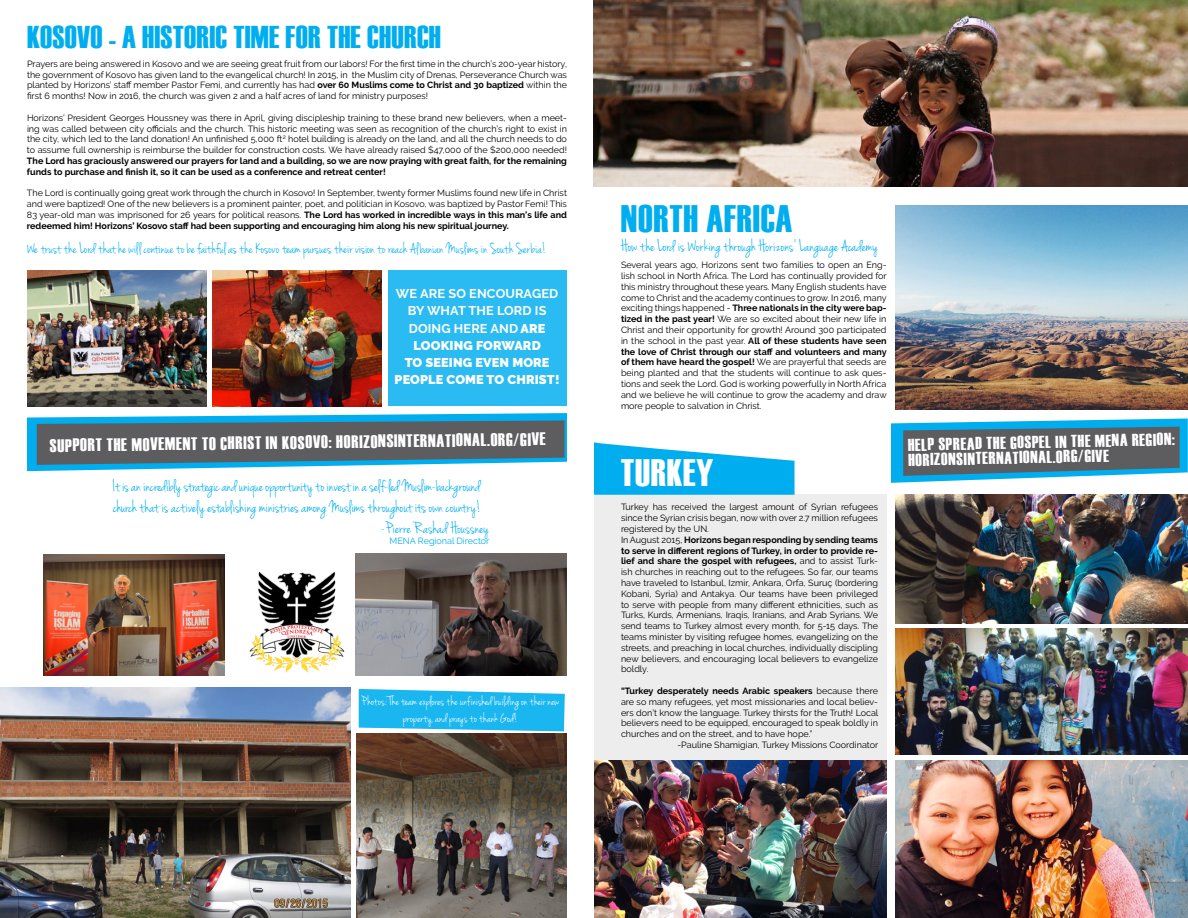
<style>
.page{position:relative;width:1188px;height:918px;background:#fff}
.page>*{position:absolute;margin:0;border:0;box-sizing:border-box;transform-origin:0 0}
.t1{font:38.25px "Haettenschweiler";color:#00aeef}
.t2{font:38.25px "Haettenschweiler";color:#fff}
.t3{font:31.5px "Haettenschweiler";color:#00aeef}
.t4{font:18px "Haettenschweiler";color:#fff}
.t5{font:17.25px "Jenna Sue";color:#00aeef}
.t6{font:17.25px "Haettenschweiler";color:#fff}
.t7{font:15.75px "Jenna Sue";color:#00aeef}
.t8{font:13.5px/16.2px "Jenna Sue";color:#fff;text-align:center}
.t9{font:900 12.75px "Raleway";letter-spacing:.01em;color:#fff}
.t10{font:700 12.75px "Raleway";letter-spacing:.01em;color:#fff}
.t11{font:9px/10.8px "Raleway";color:#000;text-align:justify}
.t12{font:700 9px/10.8px "Raleway";color:#000}
.t13{font:9px "Raleway";color:#00aeef}
.s1{font-weight:700}
.s2{font-weight:900}
.s3{font-weight:400}
</style>
<div class="page">
<img style="left:370px;top:554px;width:197px;height:121px">
<svg style="left:359px;top:689px;width:206px;height:42px;background:#2fbcf1"></svg>
<img style="left:27px;top:270px;width:180px;height:136px">
<img style="left:213px;top:270px;width:168px;height:136px">
<div style="left:388px;top:271px;width:179px;height:135px;background:#29bbf1"></div>
<img style="left:0;top:688px;width:350px;height:230px">
<img style="left:43px;top:554px;width:327px;height:121px">
<img style="left:357px;top:733px;width:209px;height:185px">
<div style="left:594px;top:495px;width:293px;height:266px;background:#ededee"></div>
<img style="left:896px;top:205px;width:292px;height:205px">
<img style="left:594px;top:0;width:594px;height:186px">
<img style="left:896px;top:629px;width:292px;height:125px">
<img style="left:896px;top:761px;width:292px;height:157px">
<img style="left:594px;top:761px;width:293px;height:157px">
<img style="left:896px;top:495px;width:292px;height:128px">
<svg style="left:594px;top:442px;width:201px;height:53px"></svg>
<svg style="left:891px;top:419px;width:297px;height:64px;background:#588496"></svg>
<svg style="left:27px;top:413px;width:540px;height:58px;background:#5b8292"></svg>
<h2 class="t3" style="left:27px;top:19px;width:14px">KOSOVO</h2>
<h2 class="t3" style="left:109px;top:19px;width:57px">- A HISTORIC</h2>
<h2 class="t3" style="left:233px;top:19px;width:159px">TIME FOR THE CHURCH</h2>
<p class="t11" style="left:27px;top:58px;width:542px">Prayers are being answered in Kosovo and we are seeing great fruit from our labors! For the first time in the church’s 200-year history, the government of Kosovo has given land to the evangelical church! In 2015, in the Muslim city of Drenas, Perseverance Church was planted by Horizons’ staff member Pastor Femi, and currently has had <span class="s1">over 60 Muslims come to Christ and 30 baptized</span> within the first 6 months! Now in 2016, the church was given 2 and a half acres of land for ministry purposes!</p>
<p class="t11" style="left:27px;top:112px;width:542px">Horizons’ President Georges Houssney was there in April, giving discipleship training to these brand new believers, when a meet&shy;ing was called between city officials and the church. This historic meeting was seen as recognition of the church’s right to exist in the city, which led to the land donation! An unfinished 5,000 ft<sup>2</sup> hotel building is already on the land, and all the church needs to do to assume full ownership is reimburse the builder for construction costs. We have already raised $47,000 of the $200,000 needed!</p>
<p class="t12" style="left:27px;top:155px;width:542px">The Lord has graciously answered our prayers for land and a building, so we are now praying with great faith, for the remaining funds to purchase and finish it, so it can be used as a conference and retreat center!</p>
<p class="t11" style="left:27px;top:188px;width:542px">The Lord is continually going great work through the church in Kosovo! In September, twenty former Muslims found new life in Christ and were baptized! One of the new believers is a prominent painter, poet, and politician in Kosovo, was baptized by Pastor Femi! This 83 year-old man was imprisoned for 26 years for political reasons. <span class="s1">The Lord has worked in incredible ways in this man’s life and redeemed him! Horizons’ Kosovo staff had been supporting and encouraging him along his new spiritual journey.</span></p>
<h3 class="t7" style="left:27px;top:239px;width:521px">We trust the Lord that he will continue to be faithful as the Kosovo team pursues their vision to reach Albanian Muslims in South Serbia!</h3>
<h3 class="t10" style="left:396px;top:286px;width:101px">We are so encou</h3>
<h3 class="t10" style="left:515px;top:286px;width:18px">rage</h3>
<h3 class="t10" style="left:549px;top:286px;width:11px">d</h3>
<h3 class="t10" style="left:408px;top:303px;width:30px">by what</h3>
<h3 class="t10" style="left:469px;top:303px;width:10px">the</h3>
<h3 class="t10" style="left:497px;top:303px;width:44px">Lord is</h3>
<h3 class="t10" style="left:409px;top:321px;width:138px">doi ng here and <span class="s2">ARE</span></h3>
<h3 class="t9" style="left:413px;top:338px;width:129px">LOOKING FORWARD</h3>
<h3 class="t9" style="left:405px;top:355px;width:146px">TO SEEING EVEN MORE</h3>
<h3 class="t9" style="left:395px;top:372px;width:167px">PEOPLE COME TO CHRIST!</h3>
<h3 class="t4" style="left:50px;top:435px;width:18px;rotate:-1deg">SUPPORT</h3>
<h3 class="t4" style="left:106px;top:435px;width:47px;rotate:-1deg">THE MOVEMENT</h3>
<h3 class="t4" style="left:202px;top:433px;width:36px;rotate:-1deg">TO CHRIST</h3>
<h3 class="t4" style="left:266px;top:432px;width:35px;rotate:-1deg">IN KOSOVO</h3>
<h3 class="t4" style="left:329px;top:432px;width:18px;rotate:-1deg">: HORIZONSINTERNATIONAL</h3>
<h3 class="t4" style="left:487px;top:430px;width:51px;rotate:-1deg">.OR G/GIVE</h3>
<h3 class="t5" style="left:113px;top:477px;width:369px">It is an incredibly strategic and unique opportunity to invest in a self-led Muslim-background</h3>
<h3 class="t5" style="left:113px;top:497px;width:369px">church that is actively establishing ministries among Muslims throughout its own country!</h3>
<h3 class="t5" style="left:381px;top:518px;width:110px">-Pierre Rashad Houssney</h3>
<p class="t13" style="left:390px;top:536px;width:101px">MENA Regional Director</p>
<h3 class="t8" style="left:361px;top:694px;width:199px">P hotos: The team explores the unfinished building on their new property, and prays to thank God!</h3>
<h1 class="t1" style="left:621px;top:197px;width:17px">NORTH</h1>
<h1 class="t1" style="left:707px;top:197px;width:16px">AFRICA</h1>
<h3 class="t5" style="left:621px;top:236px;width:259px">How the Lord is Working through Horizons’ Language Academy</h3>
<p class="t11" style="left:621px;top:260px;width:267px">Several years ago, Horizons sent two families to open an Eng&shy;lish school in North Africa. The Lord has continually provided for this ministry throughout these years. Many English students have come to Christ and the academy continues to grow. In 2016, many exciting things happened - <span class="s1">Three nationals in the city were bap&shy;tized in the past year!</span> We are so excited about their new life in Christ and their opportunity for growth! Around 300 participated in the school in the past year. <span class="s1">All of these students have seen the love of Christ through our staff and volunteers and many of them have heard the gospel!</span> We are prayerful that seeds are being planted and that the students will continue to ask ques&shy;tions and seek the Lord. God is working powerfully in North Africa and we believe he will continue to grow the academy and draw more people to salvation in Christ.</p>
<h1 class="t2" style="left:621px;top:451px;width:17px">TURKEY</h1>
<p class="t11" style="left:621px;top:502px;width:259px;text-align:left">Turkey has received the largest amount of Syrian refugees since the Syrian crisis began, now with over 2.7 million refugees registered by the UN.<br>In August 2015, <span class="s1">Horizons began responding by sending teams to serve in different regions of Turkey, in order to provide re&shy;lief and share the gospel with refugees,</span> and to assist Turk&shy;ish churches in reaching out to the refugees. So far, our teams have traveled to Istanbul, Izmir, Ankara, Orfa, Suruç (bordering Kobani, Syria) and Antakya. Our teams have been privileged to serve with people from many different ethnicities, such as Turks, Kurds, Armenians, Iraqis, Iranians, and Arab Syrians. We send teams to Turkey almost every month, for 5-15 days. The teams minister by visiting refugee homes, evangelizing on the streets, and preaching in local churches, individually discipling new believers, and encouraging local believers to evangelize boldly.</p>
<p class="t12" style="left:621px;top:685px;width:259px">“Turkey desperately needs Arabic speakers <span class="s3">because there</span></p>
<p class="t11" style="left:621px;top:696px;width:259px">are so many refugees, yet most missionaries and local believ-</p>
<p class="t11" style="left:621px;top:707px;width:259px">ers don’t know the language. Turkey thirsts for the Truth! Local</p>
<p class="t11" style="left:621px;top:718px;width:259px">believers need to be equipped, encouraged to speak boldly in</p>
<p class="t11" style="left:621px;top:729px;width:193px">churches and on the street, and to have hope.”</p>
<p class="t11" style="left:677px;top:739px;width:202px">-Pauline Shamigian, Turkey Missions Coordinator</p>
<h3 class="t6" style="left:908px;top:435px;width:48px;rotate:-1deg">HELP SPREAD</h3>
<h3 class="t6" style="left:986px;top:433px;width:34px;rotate:-1deg">THE GOSPEL</h3>
<h3 class="t6" style="left:1055px;top:432px;width:121px;rotate:-1deg">IN THE MENA REGION :</h3>
<h3 class="t6" style="left:908px;top:450px;width:10px;rotate:-1deg">HORIZONSINTERNATIONAL</h3>
<h3 class="t6" style="left:1053px;top:447px;width:49px;rotate:-1deg">.OR G/GIVE</h3>
</div>
